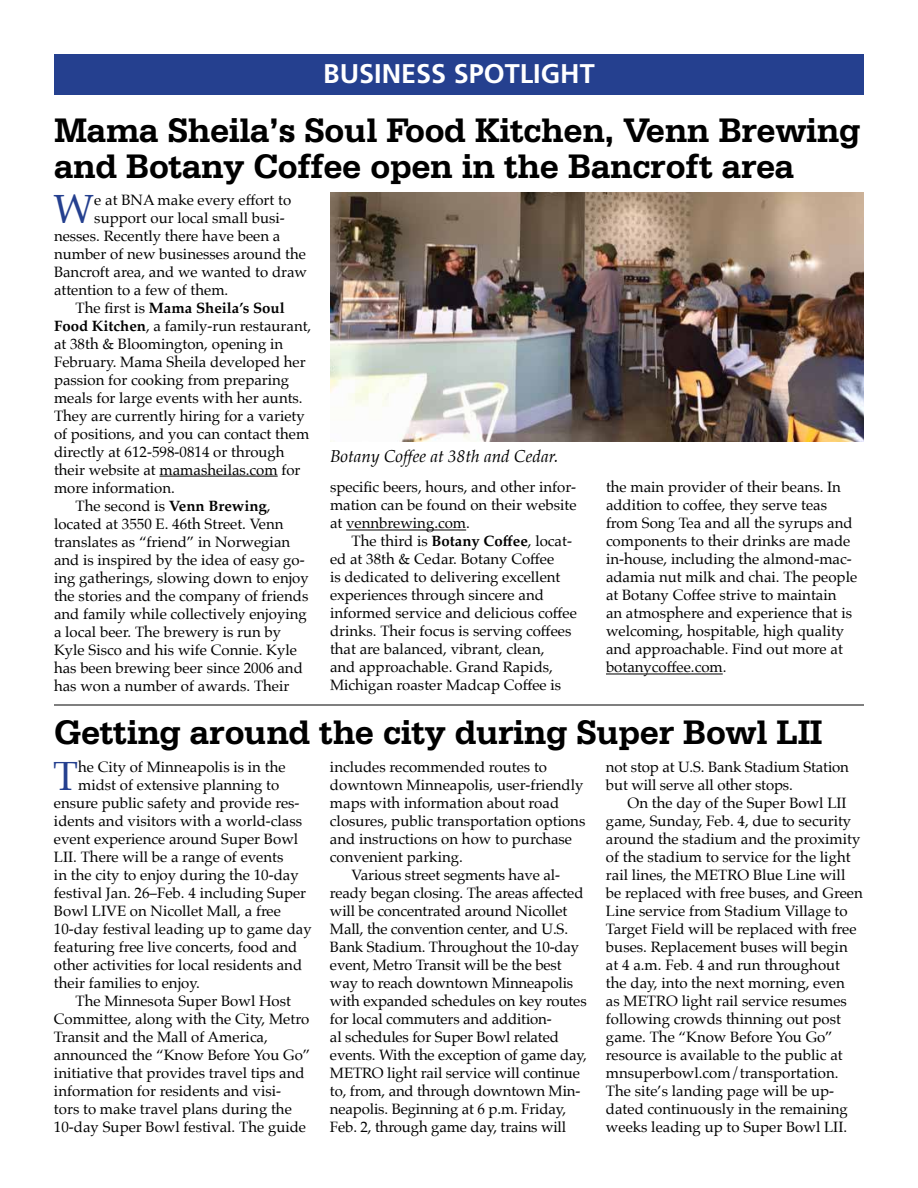
<style>
.page{position:relative;width:918px;height:1188px;background:#fff}
.page>*{position:absolute;margin:0;border:0;box-sizing:border-box;transform-origin:0 0}
.t1{font:40.8px "Palatino";color:#25408f}
.t2{font:700 36px/36px "Serifa BT";letter-spacing:-.01em;color:#000}
.t3{font:700 27px "Frutiger";color:#fff}
.t4{font:italic 17.25px "Palatino";color:#000}
.t5{font:15px/18px "Palatino";color:#000}
.t6{font:700 15px "Palatino";color:#000}
.s1{font-weight:400}
.s2{font-weight:700}
</style>
<div class="page">
<div style="left:54px;top:54px;width:810px;height:40px;background:#25408f"></div>
<hr style="left:160px;top:476px;width:118px;height:1px;background:#000">
<hr style="left:346px;top:530px;width:120px;height:1px;background:#000">
<hr style="left:606px;top:674px;width:117px;height:1px;background:#000">
<img style="left:330px;top:192px;width:534px;height:249px">
<hr style="left:54px;top:705px;width:810px;height:1px;background:#000">
<h3 class="t3" style="left:323px;top:58px;width:273px">BUSINESS SPOTLIGHT</h3>
<h2 class="t2" style="left:54px;top:111px;width:808px">Mama Sheila’s Soul Food Kitchen, Venn Brewing and Botany Coffee open in the Bancroft area</h2>
<h1 class="t1" style="left:54px;top:175px;width:42px">W</h1>
<p class="t5" style="left:94px;top:190px;width:198px">e at BNA make every effort to</p>
<p class="t5" style="left:94px;top:208px;width:192px">support our local small busi-</p>
<p class="t5" style="left:54px;top:226px;width:228px">nesses. Recently there have been a</p>
<p class="t5" style="left:54px;top:244px;width:254px">number of new businesses around the</p>
<p class="t5" style="left:54px;top:262px;width:255px">Bancroft area, and we wanted to draw</p>
<p class="t5" style="left:54px;top:280px;width:176px">attention to a few of them.</p>
<p class="t6" style="left:76px;top:295px;width:211px"><span class="s1">The first is</span> Mama Sheila’s Soul</p>
<p class="t5" style="left:54px;top:316px;width:259px"><span class="s2">Food Kitchen</span>, a family-run restaurant,</p>
<p class="t5" style="left:54px;top:334px;width:231px">at 38th &amp; Bloomington, opening in</p>
<p class="t5" style="left:54px;top:352px;width:253px">February. Mama Sheila developed her</p>
<p class="t5" style="left:54px;top:370px;width:237px">passion for cooking from preparing</p>
<p class="t5" style="left:54px;top:388px;width:250px">meals for large events with her aunts.</p>
<p class="t5" style="left:54px;top:406px;width:252px">They are currently hiring for a variety</p>
<p class="t5" style="left:54px;top:424px;width:257px">of positions, and you can contact them</p>
<p class="t5" style="left:54px;top:442px;width:232px">directly at 612-598-0814 or through</p>
<p class="t5" style="left:54px;top:460px;width:248px">their website at mamasheilas.com for</p>
<p class="t5" style="left:54px;top:478px;width:122px">more information.</p>
<p class="t5" style="left:76px;top:496px;width:197px">The second is <span class="s2">Venn Brewing</span>,</p>
<p class="t5" style="left:54px;top:514px;width:231px">located at 3550 E. 46th Street. Venn</p>
<p class="t5" style="left:54px;top:532px;width:238px">translates as “friend” in Norwegian</p>
<p class="t5" style="left:54px;top:550px;width:252px">and is inspired by the idea of easy go-</p>
<p class="t5" style="left:54px;top:568px;width:256px">ing gatherings, slowing down to enjoy</p>
<p class="t5" style="left:54px;top:586px;width:256px">the stories and the company of friends</p>
<p class="t5" style="left:54px;top:604px;width:254px">and family while collectively enjoying</p>
<p class="t5" style="left:54px;top:622px;width:229px">a local beer. The brewery is run by</p>
<p class="t5" style="left:54px;top:640px;width:245px">Kyle Sisco and his wife Connie. Kyle</p>
<p class="t5" style="left:54px;top:658px;width:250px">has been brewing beer since 2006 and</p>
<p class="t5" style="left:54px;top:676px;width:237px">has won a number of awards. Their</p>
<p class="t4" style="left:330px;top:441px;width:230px">Botany Coffee at 38th and Cedar.</p>
<p class="t5" style="left:330px;top:478px;width:248px;text-align:justify">specific beers, hours, and other infor&shy;mation can be found on their website at vennbrewing.com.</p>
<p class="t5" style="left:330px;top:532px;width:249px;text-indent:22px">The third is <span class="s2">Botany Coffee</span>, locat&shy;ed at 38th &amp; Cedar. Botany Coffee<br>is dedicated to delivering excellent experiences through sincere and informed service and delicious coffee drinks. Their focus is serving coffees that are balanced, vibrant, clean,<br>and approachable. Grand Rapids, Michigan roaster Madcap Coffee is</p>
<p class="t5" style="left:606px;top:478px;width:253px">the main provider of their beans. In addition to coffee, they serve teas from Song Tea and all the syrups and components to their drinks are made in-house, including the almond-mac&shy;adamia nut milk and chai. The people at Botany Coffee strive to maintain<br>an atmosphere and experience that is welcoming, hospitable, high quality and approachable. Find out more at botanycoffee.com.</p>
<h2 class="t2" style="left:54px;top:713px;width:770px">Getting around the city during Super Bowl LII</h2>
<h1 class="t1" style="left:53px;top:742px;width:26px">T</h1>
<p class="t5" style="left:78px;top:758px;width:209px">he City of Minneapolis is in the</p>
<p class="t5" style="left:78px;top:776px;width:203px">midst of extensive planning to</p>
<p class="t5" style="left:54px;top:794px;width:247px">ensure public safety and provide res-</p>
<p class="t5" style="left:54px;top:812px;width:250px">idents and visitors with a world-class</p>
<p class="t5" style="left:54px;top:830px;width:246px">event experience around Super Bowl</p>
<p class="t5" style="left:54px;top:848px;width:231px">LII. There will be a range of events</p>
<p class="t5" style="left:54px;top:866px;width:246px">in the city to enjoy during the 10-day</p>
<p class="t5" style="left:54px;top:884px;width:254px">festival Jan. 26–Feb. 4 including Super</p>
<p class="t5" style="left:54px;top:902px;width:229px">Bowl LIVE on Nicollet Mall, a free</p>
<p class="t5" style="left:54px;top:920px;width:259px">10-day festival leading up to game day</p>
<p class="t5" style="left:54px;top:938px;width:245px">featuring free live concerts, food and</p>
<p class="t5" style="left:54px;top:956px;width:250px">other activities for local residents and</p>
<p class="t5" style="left:54px;top:974px;width:147px">their families to enjoy.</p>
<p class="t5" style="left:76px;top:992px;width:217px">The Minnesota Super Bowl Host</p>
<p class="t5" style="left:54px;top:1010px;width:257px">Committee, along with the City, Metro</p>
<p class="t5" style="left:54px;top:1028px;width:215px">Transit and the Mall of America,</p>
<p class="t5" style="left:54px;top:1046px;width:258px">announced the “Know Before You Go”</p>
<p class="t5" style="left:54px;top:1064px;width:252px">initiative that provides travel tips and</p>
<p class="t5" style="left:54px;top:1082px;width:229px">information for residents and visi-</p>
<p class="t5" style="left:54px;top:1100px;width:239px">tors to make travel plans during the</p>
<p class="t5" style="left:54px;top:1118px;width:254px">10-day Super Bowl festival. The guide</p>
<p class="t5" style="left:330px;top:758px;width:219px">includes recommended routes to</p>
<p class="t5" style="left:330px;top:776px;width:255px">downtown Minneapolis, user-friendly</p>
<p class="t5" style="left:330px;top:794px;width:231px">maps with information about road</p>
<p class="t5" style="left:330px;top:812px;width:257px">closures, public transportation options</p>
<p class="t5" style="left:330px;top:830px;width:244px">and instructions on how to purchase</p>
<p class="t5" style="left:330px;top:848px;width:134px">convenient parking.</p>
<p class="t5" style="left:352px;top:866px;width:210px">Various street segments have al-</p>
<p class="t5" style="left:330px;top:884px;width:255px">ready began closing. The areas affected</p>
<p class="t5" style="left:330px;top:902px;width:239px">will be concentrated around Nicollet</p>
<p class="t5" style="left:330px;top:920px;width:240px">Mall, the convention center, and U.S.</p>
<p class="t5" style="left:330px;top:938px;width:251px">Bank Stadium. Throughout the 10-day</p>
<p class="t5" style="left:330px;top:956px;width:233px">event, Metro Transit will be the best</p>
<p class="t5" style="left:330px;top:974px;width:245px">way to reach downtown Minneapolis</p>
<p class="t5" style="left:330px;top:992px;width:258px">with expanded schedules on key routes</p>
<p class="t5" style="left:330px;top:1010px;width:223px">for local commuters and addition-</p>
<p class="t5" style="left:330px;top:1028px;width:230px">al schedules for Super Bowl related</p>
<p class="t5" style="left:330px;top:1046px;width:258px">events. With the exception of game day,</p>
<p class="t5" style="left:330px;top:1064px;width:251px">METRO light rail service will continue</p>
<p class="t5" style="left:330px;top:1082px;width:252px">to, from, and through downtown Min-</p>
<p class="t5" style="left:330px;top:1100px;width:238px">neapolis. Beginning at 6 p.m. Friday,</p>
<p class="t5" style="left:330px;top:1118px;width:238px">Feb. 2, through game day, trains will</p>
<p class="t5" style="left:606px;top:758px;width:245px">not stop at U.S. Bank Stadium Station but will serve all other stops.</p>
<p class="t5" style="left:606px;top:794px;width:258px;text-indent:22px">On the day of the Super Bowl LII game, Sunday, Feb. 4, due to security around the stadium and the proximity of the stadium to service for the light rail lines, the METRO Blue Line will be replaced with free buses, and Green Line service from Stadium Village to Target Field will be replaced with free buses. Replacement buses will begin at 4 a.m. Feb. 4 and run throughout the day, into the next morning, even<br>as METRO light rail service resumes following crowds thinning out post game. The “Know Before You Go” resource is available to the public at mnsuperbowl.com/transportation.<br>The site’s landing page will be up&shy;dated continuously in the remaining weeks leading up to Super Bowl LII.</p>
</div>
